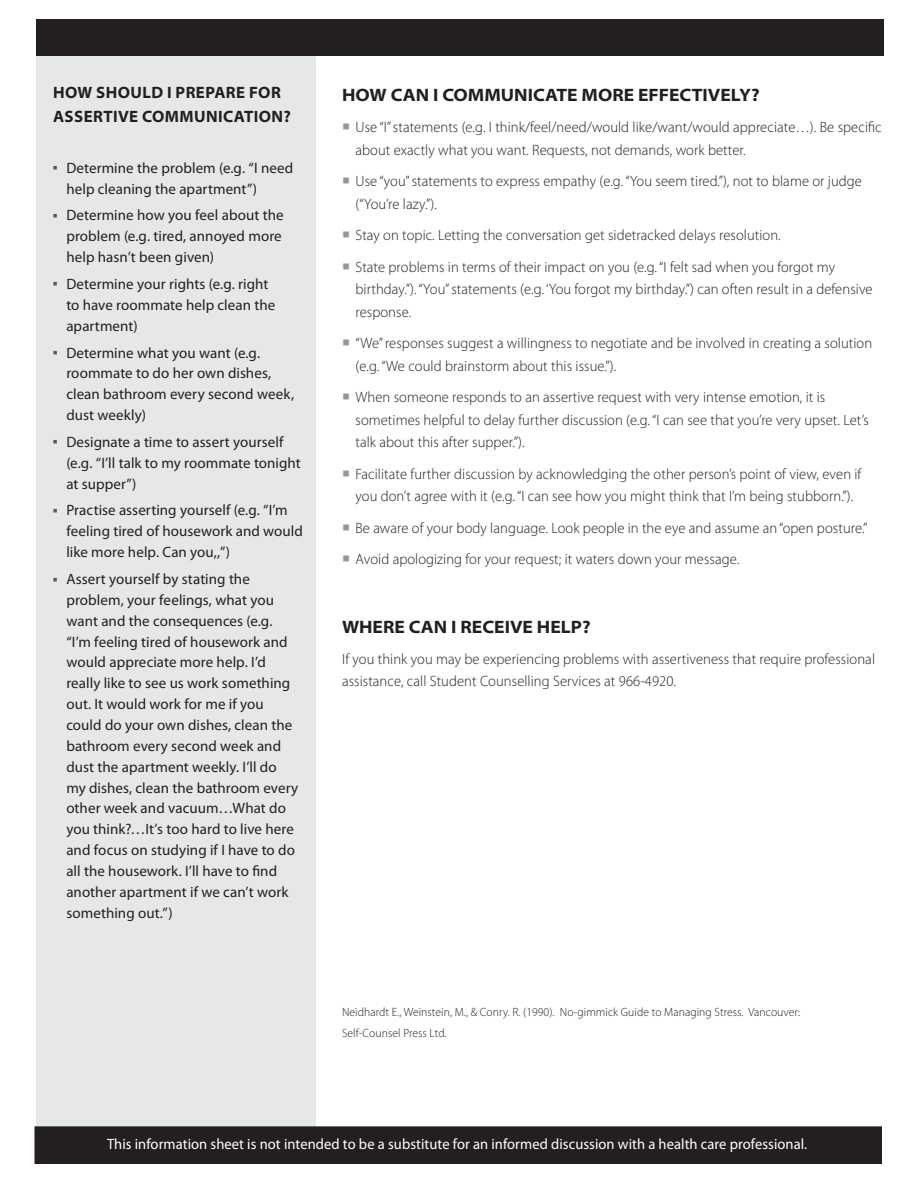
<style>
.page{position:relative;width:918px;height:1188px;background:#fff}
.page>*{position:absolute;margin:0;border:0;box-sizing:border-box;transform-origin:0 0}
.heading_2{font:700 semi-expanded 18px "Myriad Pro";color:#231f20}
.side_header{font:700 semi-expanded 16.5px/24px "Myriad Pro";letter-spacing:.025em;color:#231f20;scale:.94 1}
.body{font:300 15px/22.5px "Myriad Pro";letter-spacing:.005em;color:#231f20}
.t1{font:15px/20.9px "Myriad Pro";letter-spacing:.005em;color:#231f20}
.t2{font:15px "Myriad Pro";letter-spacing:.005em;color:#fff}
.body-2{font:300 12px/21px "Myriad Pro";letter-spacing:.005em;color:#231f20}
.s1{color:#57585a}
.s2{color:#939598}
</style>
<div class="page">
<div style="left:36px;top:55px;width:280px;height:1082px;background:#e6e7e9"></div>
<div style="left:36px;top:20px;width:848px;height:36px;background:#231f20"></div>
<div style="left:35px;top:1127px;width:846px;height:36px;background:#231f20"></div>
<div style="left:34px;top:1126px;width:848px;height:38px;border:2px solid #231f20"></div>
<p class="side_header" style="left:53px;top:80px;width:255px">HOW SHOULD I PREPARE FOR<br>ASSERTIVE COMMUNICATION?</p>
<p class="t1" style="left:66px;top:157px;width:228px;text-indent:-14px"><span class="s1">○</span> Determine the problem (e.g. “I need help cleaning the apartment”)</p>
<p class="t1" style="left:66px;top:205px;width:219px;text-indent:-14px"><span class="s1">○</span> Determine how you feel about the problem (e.g. tired, annoyed more help hasn’t been given)</p>
<p class="t1" style="left:66px;top:273px;width:210px;text-indent:-14px"><span class="s1">○</span> Determine your rights (e.g. right to have roommate help clean the apartment)</p>
<p class="t1" style="left:66px;top:342px;width:229px;text-indent:-14px"><span class="s1">○</span> Determine what you want (e.g. roommate to do her own dishes, clean bathroom every second week, dust weekly)</p>
<p class="t1" style="left:66px;top:431px;width:236px;text-indent:-14px"><span class="s1">○</span> Designate a time to assert yourself (e.g. “I’ll talk to my roommate tonight at supper”)</p>
<p class="t1" style="left:66px;top:500px;width:238px;text-indent:-14px"><span class="s1">○</span> Practise asserting yourself (e.g. “I’m feeling tired of housework and would like more help. Can you,,”)</p>
<p class="t1" style="left:66px;top:568px;width:233px;text-indent:-14px"><span class="s1">○</span> Assert yourself by stating the problem, your feelings, what you want and the consequences (e.g. “I’m feeling tired of housework and would appreciate more help. I’d really like to see us work something out. It would work for me if you could do your own dishes, clean the bathroom every second week and dust the apartment weekly. I’ll do my dishes, clean the bathroom every other week and vacuum…What do you think?…It’s too hard to live here and focus on studying if I have to do all the housework. I’ll have to find another apartment if we can’t work something out.”)</p>
<p class="heading_2" style="left:342px;top:84px;width:419px">HOW CAN I COMMUNICATE MORE EFFECTIVELY?</p>
<p class="body" style="left:356px;top:116px;width:528px;text-indent:-14px"><span class="s2">○</span> Use “I” statements (e.g. I think/feel/need/would like/want/would appreciate…). Be specific about exactly what you want. Requests, not demands, work better.</p>
<p class="body" style="left:356px;top:170px;width:508px;text-indent:-14px"><span class="s2">○</span> Use “you” statements to express empathy (e.g. “You seem tired.”), not to blame or judge (“You’re lazy.”).</p>
<p class="body" style="left:342px;top:224px;width:440px"><span class="s2">○</span> Stay on topic. Letting the conversation get sidetracked delays resolution.</p>
<p class="body" style="left:356px;top:256px;width:519px;text-indent:-14px"><span class="s2">○</span> State problems in terms of their impact on you (e.g. “I felt sad when you forgot my birthday.”). “You” statements (e.g. ‘You forgot my birthday.”) can often result in a defensive response.</p>
<p class="body" style="left:356px;top:332px;width:518px;text-indent:-14px"><span class="s2">○</span> “We” responses suggest a willingness to negotiate and be involved in creating a solution (e.g. “We could brainstorm about this issue.”).</p>
<p class="body" style="left:356px;top:386px;width:515px;text-indent:-14px"><span class="s2">○</span> When someone responds to an assertive request with very intense emotion, it is sometimes helpful to delay further discussion (e.g. “I can see that you’re very upset. Let’s talk about this after supper.”).</p>
<p class="body" style="left:342px;top:463px;width:521px;text-align:center"><span class="s2">○</span> Facilitate further discussion by acknowledging the other person’s point of view, even if you don’t agree with it (e.g. “I can see how you might think that I’m being stubborn.”).</p>
<p class="body" style="left:342px;top:517px;width:527px"><span class="s2">○</span> Be aware of your body language. Look people in the eye and assume an “open posture.”</p>
<p class="body" style="left:342px;top:548px;width:399px"><span class="s2">○</span> Avoid apologizing for your request; it waters down your message.</p>
<p class="heading_2" style="left:342px;top:617px;width:250px">WHERE CAN I RECEIVE HELP?</p>
<p class="body" style="left:342px;top:648px;width:535px;line-height:21.8px">If you think you may be experiencing problems with assertiveness that require professional assistance, call Student Counselling Services at 966-4920.</p>
<p class="body-2" style="left:342px;top:1002px;width:460px">Neidhardt E., Weinstein, M., &amp; Conry. R. (1990). No-gimmick Guide to Managing Stress. Vancouver:<br>Self-Counsel Press Ltd.</p>
<p class="t2" style="left:107px;top:1135px;width:702px">This information sheet is not intended to be a substitute for an informed discussion with a health care professional.</p>
</div>
